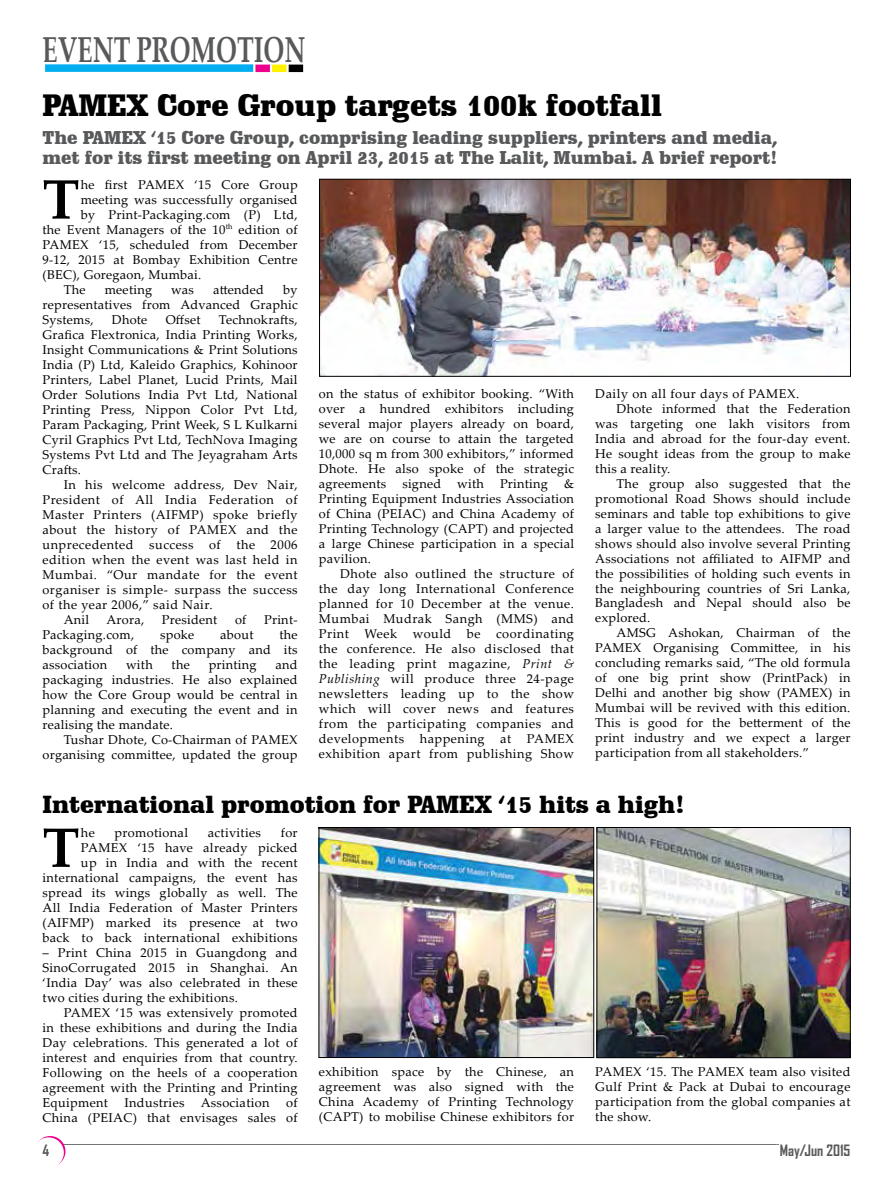
<style>
.page{position:relative;width:893px;height:1187px;background:#fff}
.page>*{position:absolute;margin:0;border:0;box-sizing:border-box;transform-origin:0 0}
.t1{font:700 55.65px "Palatino Linotype";color:#000}
.t2{font:700 36px "Palatino Linotype";color:#58595b;scale:.7 1}
.t3{font:900 30px "Schadow BT";color:#000}
.t4{font:900 24px "Schadow BT";color:#000}
.t5{font:900 18px/19.5px "Schadow BT";color:#58595b;text-align:right}
.t6{font:700 15px "Agency FB";color:#58595b}
.t7{font:12.75px/15px "Palatino Linotype";letter-spacing:.02em;color:#000;text-align:justify}
.t8{font:12.75px "Palatino Linotype";letter-spacing:.04em;color:#000}
.s1{font-style:italic}
</style>
<div class="page">
<svg style="left:64px;top:1144px;width:714px;height:1px"></svg>
<svg style="left:35px;top:1135px;width:30px;height:31px"></svg>
<div style="left:33px;top:1137px;width:31px;height:30px;background:#fff;border-radius:50%"></div>
<div style="left:45px;top:64px;width:208px;height:8px;background:#00aeef"></div>
<div style="left:255px;top:65px;width:15px;height:7px;background:#ec008c"></div>
<div style="left:272px;top:65px;width:15px;height:7px;background:#fff200"></div>
<div style="left:289px;top:65px;width:14px;height:7px;background:#000"></div>
<img style="left:321px;top:181px;width:528px;height:193px">
<div style="left:319px;top:179px;width:532px;height:197px;border:1px solid #000"></div>
<img style="left:599px;top:829px;width:249px;height:226px">
<div style="left:597px;top:827px;width:253px;height:230px;border:1px solid #000"></div>
<img style="left:321px;top:829px;width:271px;height:226px">
<div style="left:319px;top:827px;width:275px;height:230px;border:1px solid #000"></div>
<h2 class="t2" style="left:43px;top:24px;width:369px">EVENT PROMOTION</h2>
<h3 class="t3" style="left:43px;top:87px;width:40px">Pamex</h3>
<h3 class="t3" style="left:157px;top:87px;width:506px">Core Group targets 100k footfall</h3>
<h3 class="t5" style="left:43px;top:128px;width:65px">The Pamex</h3>
<h3 class="t5" style="left:43px;top:128px;width:736px">‘15 Core Group, comprising leading suppliers, printers and media,<br>met for its first meeting on April 23, 2015 at The Lalit, Mumbai. A brief report!</h3>
<h1 class="t1" style="left:43px;top:160px;width:39px">T</h1>
<p class="t7" style="left:81px;top:176px;width:76px">he first Pamex</p>
<p class="t7" style="left:194px;top:176px;width:105px">‘15 Core Group</p>
<p class="t7" style="left:81px;top:191px;width:218px">meeting was successfully organised</p>
<p class="t7" style="left:81px;top:206px;width:218px">by Print-Packaging.com (P) Ltd,</p>
<p class="t7" style="left:43px;top:221px;width:257px">the Event Managers of the 10<sup>th</sup> edition of</p>
<p class="t7" style="left:43px;top:236px;width:257px">PAMEX ‘15, scheduled from December</p>
<p class="t7" style="left:43px;top:251px;width:257px">9-12, 2015 at Bombay Exhibition Centre</p>
<p class="t7" style="left:43px;top:266px;width:160px">(BEC), Goregaon, Mumbai.</p>
<p class="t7" style="left:64px;top:281px;width:23px">The</p>
<p class="t7" style="left:105px;top:281px;width:49px">meeting</p>
<p class="t7" style="left:171px;top:281px;width:24px">was</p>
<p class="t7" style="left:213px;top:281px;width:53px">attended</p>
<p class="t7" style="left:43px;top:281px;width:257px;text-indent:241px">by representatives from Advanced Graphic Systems,</p>
<p class="t7" style="left:112px;top:311px;width:37px">Dhote</p>
<p class="t7" style="left:166px;top:311px;width:37px">Offset</p>
<p class="t7" style="left:43px;top:311px;width:257px;text-indent:176px">Technokrafts, Grafica Flextronica, India Printing Works, Insight Communications &amp; Print Solutions India (P) Ltd, Kaleido Graphics, Kohinoor Printers, Label Planet, Lucid Prints, Mail Order Solutions India Pvt Ltd, National Printing Press, Nippon Color Pvt Ltd, Param Packaging, Print Week, S L Kulkarni Cyril Graphics Pvt Ltd, TechNova Imaging Systems Pvt Ltd and The Jeyagraham Arts Crafts.</p>
<p class="t7" style="left:43px;top:476px;width:257px;text-indent:21px">In his welcome address, Dev Nair, President of All India Federation of Master Printers (AIFMP) spoke briefly about the history of Pamex</p>
<p class="t7" style="left:246px;top:521px;width:53px">and the</p>
<p class="t8" style="left:43px;top:535px;width:257px">unprecedented success of the 2006</p>
<p class="t8" style="left:43px;top:550px;width:257px">edition when the event was last held in</p>
<p class="t8" style="left:43px;top:565px;width:257px">Mumbai. “Our mandate for the event</p>
<p class="t8" style="left:43px;top:580px;width:257px">organiser is simple- surpass the success</p>
<p class="t8" style="left:43px;top:595px;width:172px">of the year 2006,” said Nair.</p>
<p class="t7" style="left:64px;top:611px;width:27px">Anil</p>
<p class="t7" style="left:106px;top:611px;width:39px">Arora,</p>
<p class="t7" style="left:162px;top:611px;width:57px">President</p>
<p class="t7" style="left:235px;top:611px;width:13px">of</p>
<p class="t7" style="left:264px;top:611px;width:35px">Print-</p>
<p class="t7" style="left:43px;top:626px;width:93px">Packaging.com,</p>
<p class="t7" style="left:160px;top:626px;width:36px">spoke</p>
<p class="t7" style="left:220px;top:626px;width:35px">about</p>
<p class="t7" style="left:43px;top:626px;width:257px;text-indent:237px">the background of the company and its association</p>
<p class="t7" style="left:126px;top:656px;width:28px">with</p>
<p class="t7" style="left:172px;top:656px;width:20px">the</p>
<p class="t7" style="left:209px;top:656px;width:49px">printing</p>
<p class="t7" style="left:276px;top:656px;width:24px">and</p>
<p class="t7" style="left:43px;top:671px;width:257px">packaging industries. He also explained</p>
<p class="t7" style="left:43px;top:686px;width:257px">how the Core Group would be central in</p>
<p class="t7" style="left:43px;top:701px;width:257px">planning and executing the event and in</p>
<p class="t7" style="left:43px;top:716px;width:132px">realising the mandate.</p>
<p class="t7" style="left:64px;top:731px;width:206px">Tushar Dhote, Co-Chairman of Pamex</p>
<p class="t7" style="left:43px;top:746px;width:257px">organising committee, updated the group</p>
<p class="t7" style="left:319px;top:385px;width:257px">on the status of exhibitor booking. “With over a hundred exhibitors including several major players already on board, we are on course to attain the targeted 10,000 sq m from 300 exhibitors,” informed Dhote. He also spoke of the strategic agreements</p>
<p class="t7" style="left:402px;top:475px;width:40px">signed</p>
<p class="t7" style="left:457px;top:475px;width:28px">with</p>
<p class="t7" style="left:500px;top:475px;width:50px">Printing</p>
<p class="t7" style="left:319px;top:475px;width:257px;text-indent:245px">&amp; Printing Equipment Industries Association of China (PEIAC) and China Academy of Printing Technology (CAPT) and projected a large Chinese participation in a special pavilion.</p>
<p class="t7" style="left:319px;top:565px;width:257px;text-indent:21px">Dhote also outlined the structure of the day long International Conference planned for 10 December at the venue.<br>Mumbai Mudrak Sangh (MMS) and Print Week would be coordinating the conference. He also disclosed that the leading print magazine, <span class="s1">Print &amp; Publishing</span> will produce three 24-page newsletters leading up to the show which will cover news and features from the participating companies and developments happening at PAMEX exhibition apart from publishing Show</p>
<p class="t8" style="left:595px;top:384px;width:205px">Daily on all four days of PAMEX.</p>
<p class="t7" style="left:617px;top:400px;width:235px">Dhote informed that the Federation</p>
<p class="t7" style="left:595px;top:415px;width:257px">was targeting one lakh visitors from</p>
<p class="t7" style="left:595px;top:430px;width:257px">India and abroad for the four-day event.</p>
<p class="t7" style="left:595px;top:445px;width:257px">He sought ideas from the group to make</p>
<p class="t7" style="left:595px;top:460px;width:76px">this a reality.</p>
<p class="t7" style="left:617px;top:475px;width:235px">The group also suggested that the</p>
<p class="t7" style="left:595px;top:490px;width:257px">promotional Road Shows should include</p>
<p class="t7" style="left:595px;top:505px;width:257px">seminars and table top exhibitions to give</p>
<p class="t7" style="left:595px;top:520px;width:257px">a larger value to the attendees. The road</p>
<p class="t7" style="left:595px;top:535px;width:257px">shows should also involve several Printing</p>
<p class="t7" style="left:595px;top:550px;width:257px">Associations not affiliated to AIFMP and</p>
<p class="t7" style="left:595px;top:565px;width:257px">the possibilities of holding such events in</p>
<p class="t7" style="left:595px;top:580px;width:257px">the neighbouring countries of Sri Lanka,</p>
<p class="t7" style="left:595px;top:595px;width:257px">Bangladesh and Nepal should also be</p>
<p class="t7" style="left:595px;top:610px;width:57px">explored.</p>
<p class="t7" style="left:617px;top:624px;width:235px">AMSG Ashokan, Chairman of the</p>
<p class="t7" style="left:595px;top:639px;width:18px">Pamex</p>
<p class="t7" style="left:595px;top:639px;width:257px;text-indent:58px">Organising Committee, in his concluding remarks said, “The old formula of one big print show (PrintPack) in Delhi and another big show (Pamex</p>
<p class="t7" style="left:595px;top:684px;width:257px;text-indent:233px">) in Mumbai will be revived with this edition.<br>This is good for the betterment of the print industry and we expect a larger participation from all stakeholders.”</p>
<h3 class="t4" style="left:43px;top:789px;width:643px">International promotion for PAMEX ‘15 hits a high!</h3>
<p class="t7" style="left:43px;top:824px;width:257px;text-align:right">for<br>PAMEX ‘15 have already picked<br>up in India and with the recent international campaigns, the event has spread its wings globally as well. The<br>All India Federation of Master Printers (AIFMP) marked its presence at two back to back international exhibitions</p>
<p class="t7" style="left:43px;top:944px;width:257px">– Print China 2015 in Guangdong and</p>
<p class="t7" style="left:43px;top:959px;width:257px">SinoCorrugated 2015 in Shanghai. An</p>
<p class="t7" style="left:43px;top:974px;width:257px">‘India Day’ was also celebrated in these</p>
<p class="t7" style="left:43px;top:989px;width:197px">two cities during the exhibitions.</p>
<p class="t7" style="left:64px;top:1004px;width:18px">Pamex</p>
<h1 class="t1" style="left:43px;top:808px;width:39px">T</h1>
<p class="t7" style="left:81px;top:824px;width:15px">he</p>
<p class="t7" style="left:115px;top:824px;width:75px">promotional</p>
<p class="t7" style="left:208px;top:824px;width:55px">activities</p>
<p class="t7" style="left:43px;top:1004px;width:257px;text-indent:73px">‘15 was extensively promoted in these exhibitions and during the India Day celebrations. This generated a lot of interest and enquiries from that country.<br>Following on the heels of a cooperation agreement with the Printing and Printing Equipment</p>
<p class="t7" style="left:125px;top:1094px;width:61px">Industries</p>
<p class="t7" style="left:201px;top:1094px;width:70px">Association</p>
<p class="t7" style="left:43px;top:1094px;width:257px;text-align:right">of<br>China (PEIAC) that envisages sales of</p>
<p class="t7" style="left:319px;top:1063px;width:257px">exhibition space by the Chinese, an agreement was also signed with the China Academy of Printing Technology (CAPT) to mobilise Chinese exhibitors for</p>
<p class="t7" style="left:595px;top:1063px;width:257px">PAMEX ‘15. The PAMEX team also visited Gulf Print &amp; Pack at Dubai to encourage participation from the global companies at the show.</p>
<p class="t6" style="left:43px;top:1140px;width:8px">4</p>
<p class="t6" style="left:780px;top:1140px;width:72px">May/Jun 2015</p>
</div>
